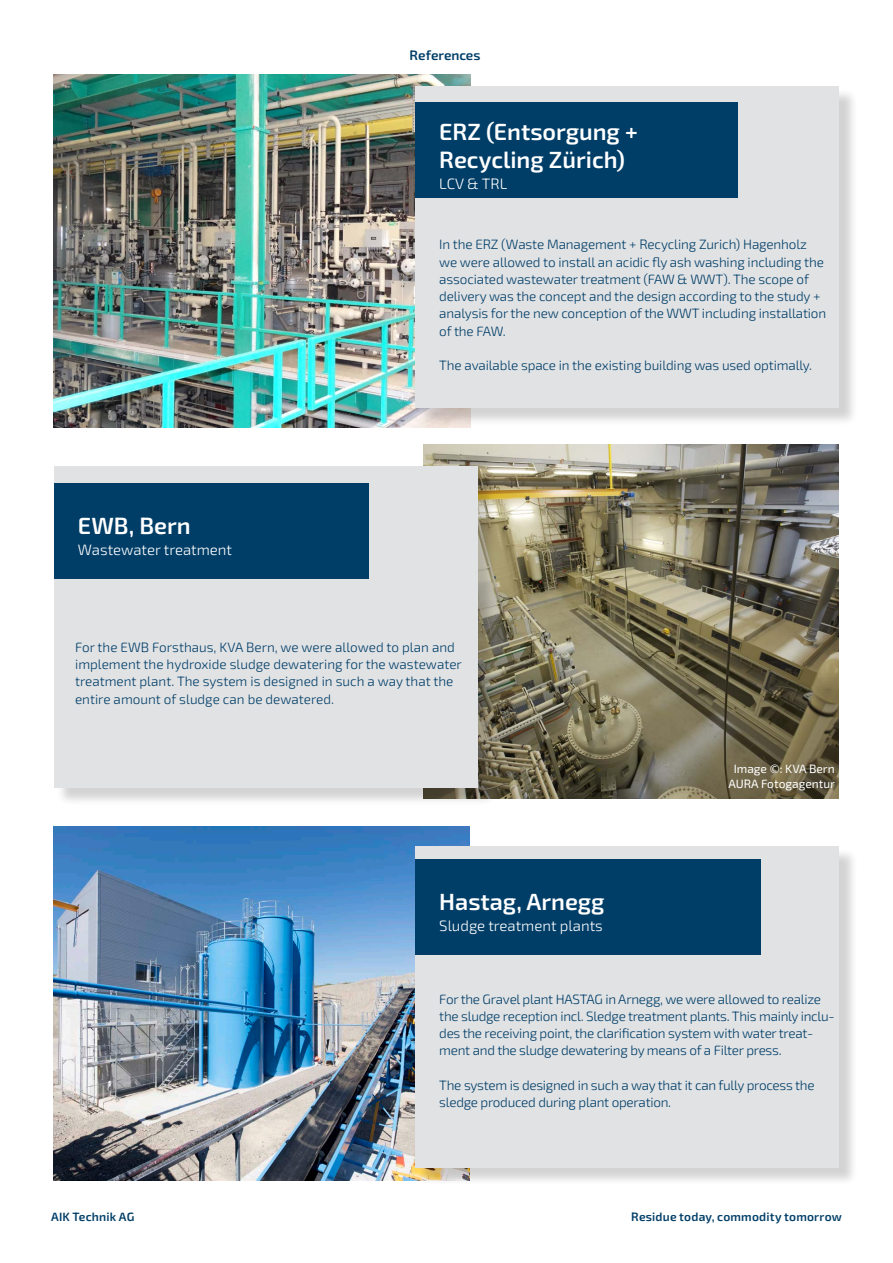
<style>
.page{position:relative;width:893px;height:1263px;background:#fff}
.page>*{position:absolute;margin:0;border:0;box-sizing:border-box;transform-origin:0 0}
.t1{font:600 23.4px/28px "Exo 2";color:#fff}
.t2{font:300 15px "Exo 2";color:#fff}
.t3{font:300 13.5px/17.2px "Exo 2";letter-spacing:-.01em;color:#003e68}
.t4{font:600 13.5px "Exo 2";letter-spacing:-.005em;color:#003e68}
.t5{font:600 12px "Exo 2";letter-spacing:.015em;color:#003e68}
.t6{font:12px/14.4px "Exo 2";color:#fff;text-align:center}
</style>
<div class="page">
<img style="left:54px;top:826px;width:415px;height:355px">
<img style="left:423px;top:445px;width:416px;height:353px">
<img style="left:53px;top:74px;width:418px;height:353px">
<div style="left:418px;top:88px;width:440px;height:338px;background:#231f20;opacity:.2"></div>
<div style="left:415px;top:86px;width:424px;height:322px;background:#e1e2e4"></div>
<div style="left:56px;top:468px;width:440px;height:338px;background:#231f20;opacity:.2"></div>
<div style="left:54px;top:466px;width:424px;height:322px;background:#e1e2e4"></div>
<div style="left:418px;top:848px;width:440px;height:338px;background:#231f20;opacity:.2"></div>
<div style="left:415px;top:846px;width:424px;height:321px;background:#e1e2e4"></div>
<div style="left:415px;top:103px;width:323px;height:95px;background:#003e68"></div>
<div style="left:54px;top:483px;width:315px;height:95px;background:#003e68"></div>
<div style="left:415px;top:859px;width:346px;height:95px;background:#003e68"></div>
<p class="t4" style="left:410px;top:46px;width:72px">References</p>
<p class="t1" style="left:439px;top:116px;width:200px">ERZ (Entsorgung +<br>Recycling Zürich)</p>
<p class="t2" style="left:439px;top:173px;width:70px">LCV &amp; TRL</p>
<p class="t1" style="left:78px;top:511px;width:114px">EWB, Bern</p>
<p class="t2" style="left:78px;top:539px;width:156px">Wastewater treatment</p>
<p class="t3" style="left:439px;top:235px;width:388px">In the ERZ (Waste Management + Recycling Zurich) Hagenholz we were allowed to install an acidic fly ash washing including the associated wastewater treatment (FAW &amp; WWT). The scope of delivery was the concept and the design according to the study + analysis for the new conception of the WWT including installation of the FAW.</p>
<p class="t3" style="left:439px;top:356px;width:374px">The available space in the existing building was used optimally.</p>
<p class="t3" style="left:75px;top:638px;width:388px">For the EWB Forsthaus, KVA Bern, we were allowed to plan and implement the hydroxide sludge dewatering for the wastewater treatment plant. The system is designed in such a way that the entire amount of sludge can be dewatered.</p>
<p class="t1" style="left:439px;top:887px;width:167px">Hastag, Arnegg</p>
<p class="t2" style="left:439px;top:915px;width:165px">Sludge treatment plants</p>
<p class="t6" style="left:728px;top:761px;width:108px">Image ©: KVA Bern<br>AURA Fotogagentur</p>
<p class="t3" style="left:439px;top:990px;width:397px">For the Gravel plant HASTAG in Arnegg, we were allowed to realize the sludge reception incl. Sledge treatment plants. This mainly inclu&shy;des the receiving point, the clarification system with water treat&shy;ment and the sludge dewatering by means of a Filter press.</p>
<p class="t3" style="left:439px;top:1076px;width:377px">The system is designed in such a way that it can fully process the sledge produced during plant operation.</p>
<p class="t5" style="left:51px;top:1208px;width:85px">AIK Technik AG</p>
<p class="t5" style="left:631px;top:1208px;width:212px">Residue today, commodity tomorrow</p>
</div>
